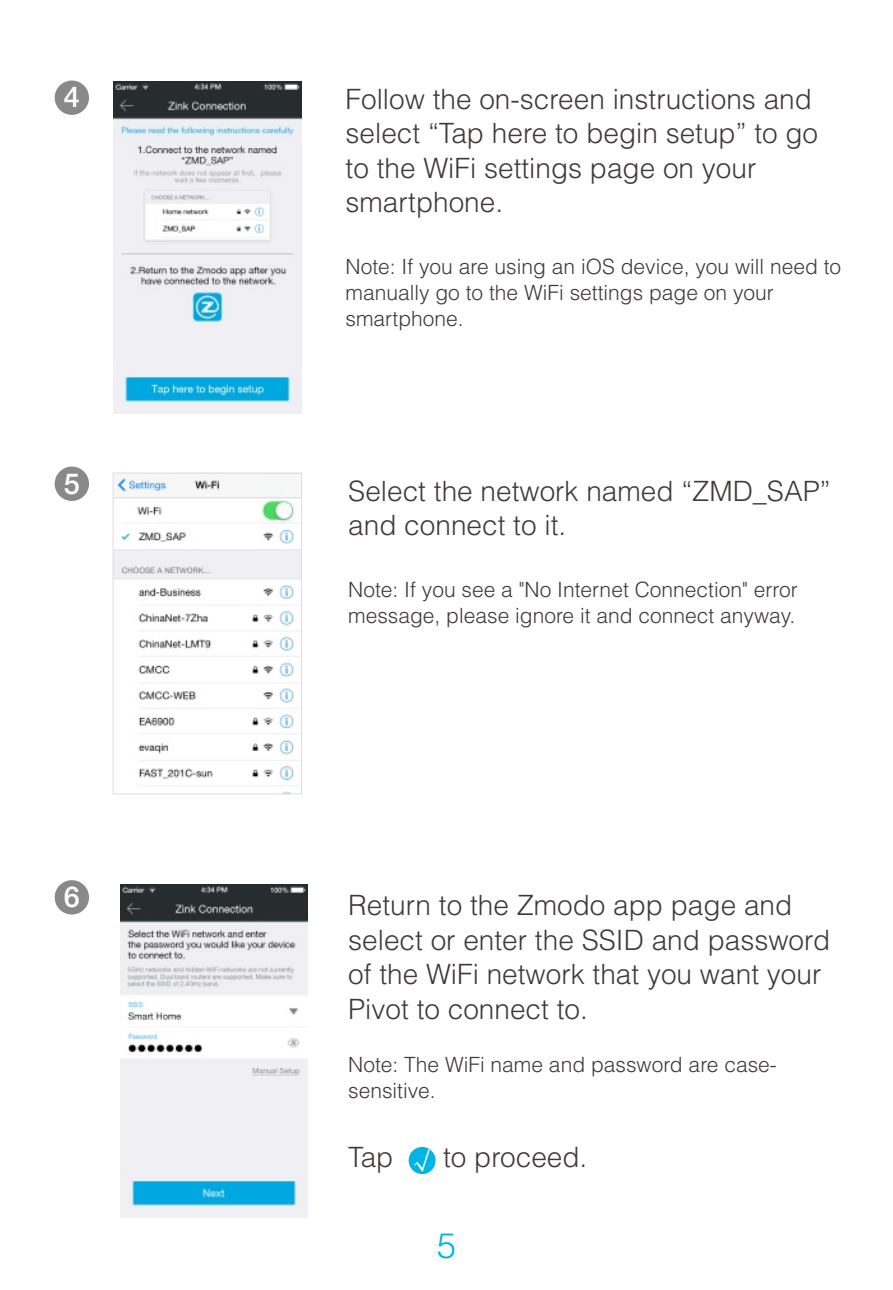
<style>
.page{position:relative;width:893px;height:1290px;background:#fff}
.page>*{position:absolute;margin:0;border:0;box-sizing:border-box;transform-origin:0 0}
.t1{font:300 35px "Helvetica";color:#00b4e3}
.t2{font:500 28.7px "Helvetica 65";color:#fff}
.t3{font:300 28px/34.3px "Helvetica";color:#3e3a39}
.t4{font:300 21px/25.9px "Helvetica";color:#3e3a39}
.s1{font-family:"Sim Sun";font-weight:400;font-size:31.15px;color:#fff}
</style>
<div class="page">
<div style="left:55px;top:81px;width:34px;height:34px;background:#898989;border-radius:50%"></div>
<img style="left:114px;top:81px;width:187px;height:333px">
<div style="left:55px;top:467px;width:34px;height:34px;background:#898989;border-radius:50%"></div>
<img style="left:114px;top:473px;width:187px;height:320px">
<img style="left:120px;top:885px;width:188px;height:332px">
<div style="left:409px;top:1147px;width:27px;height:27px;background:#00b4e3;border-radius:50%"></div>
<div style="left:55px;top:880px;width:34px;height:34px;background:#898989;border-radius:50%"></div>
<p class="t2" style="left:64px;top:87px;width:18px">4</p>
<p class="t3" style="left:346px;top:84px;width:474px">Follow the on-screen instructions and select “Tap here to begin setup” to go to the WiFi settings page on your smartphone.</p>
<p class="t4" style="left:346px;top:256px;width:497px">Note: If you are using an iOS device, you will need to manually go to the WiFi settings page on your smartphone.</p>
<p class="t2" style="left:64px;top:473px;width:18px">5</p>
<p class="t3" style="left:348px;top:476px;width:484px">Select the network named “ZMD_SAP” and connect to it.</p>
<p class="t2" style="left:64px;top:887px;width:18px">6</p>
<p class="t4" style="left:348px;top:579px;width:451px">Note: If you see a "No Internet Connection" error message, please ignore it and connect anyway.</p>
<p class="t3" style="left:348px;top:891px;width:483px">Return to the Zmodo app page and select or enter the SSID and password of the WiFi network that you want your<br>Pivot to connect to.</p>
<p class="t4" style="left:348px;top:1053px;width:430px">Note: The WiFi name and password are case&shy;sensitive.</p>
<p class="t3" style="left:348px;top:1142px;width:241px">Tap <span class="s1">√</span> to proceed.</p>
<p class="t1" style="left:437px;top:1232px;width:21px">5</p>
</div>
